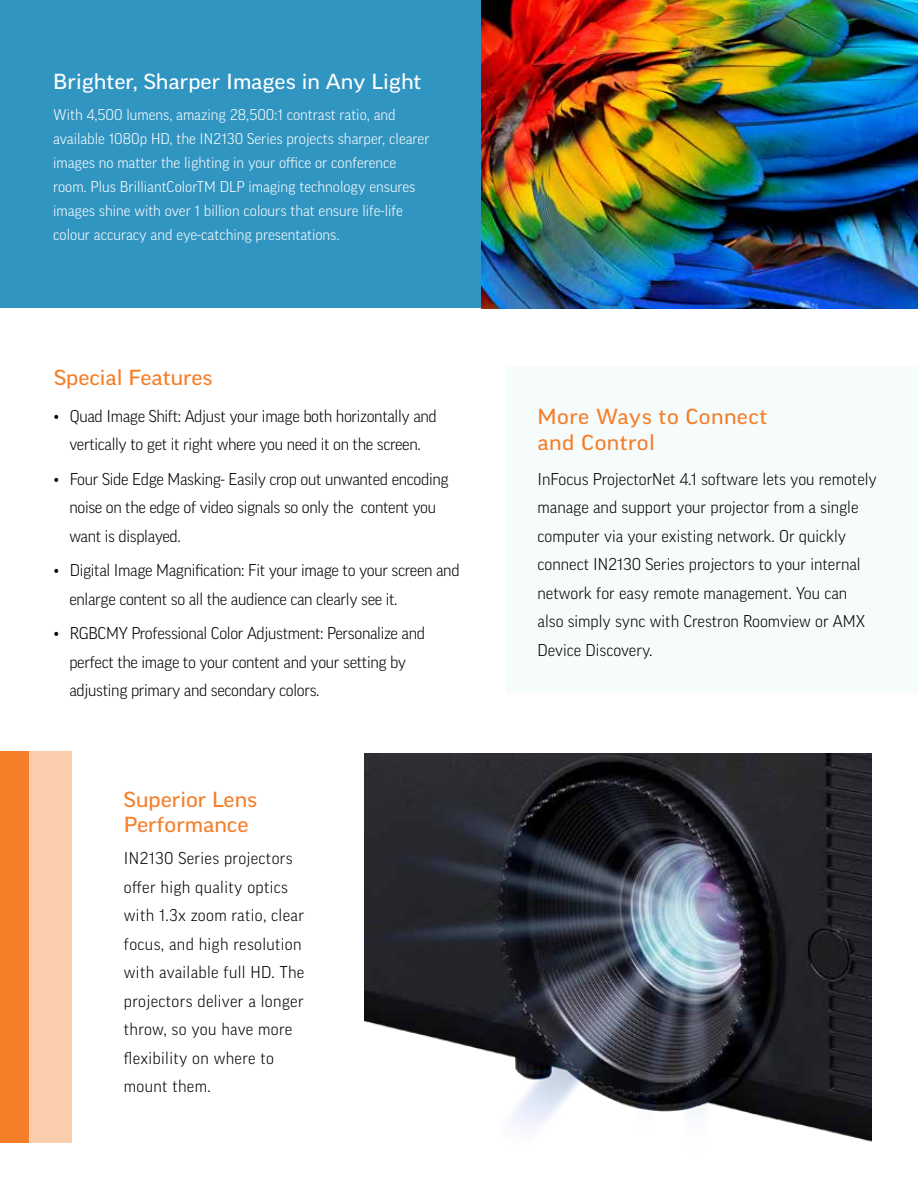
<style>
.page{position:relative;width:918px;height:1188px;background:#fff}
.page>*{position:absolute;margin:0;border:0;box-sizing:border-box;transform-origin:0 0}
.t1{font:expanded 21px/25.2px "Good Pro";color:#f57e29}
.t2{font:expanded 21px "Good Pro";color:#fff}
.t3{font:expanded 21px/25.2px "Good Pro";letter-spacing:.02em;color:#f57e29}
.t4{font:300 16.5px/28.5px "Good Pro";letter-spacing:-.015em;color:#000}
.t5{font:300 16.5px/28.5px "Good Pro";letter-spacing:.02em;color:#000}
.t6{font:300 15px/24px "Good Pro";color:#fff}
</style>
<div class="page">
<div style="left:506px;top:366px;width:412px;height:327px;background:#f6fbfc"></div>
<img style="left:364px;top:754px;width:508px;height:388px">
<div style="left:0;top:0;width:918px;height:308px;background:#3195c2"></div>
<img style="left:482px;top:0;width:436px;height:308px">
<div style="left:0;top:752px;width:29px;height:391px;background:#f57e29"></div>
<div style="left:29px;top:752px;width:43px;height:391px;background:#fbceae"></div>
<p class="t2" style="left:53px;top:70px;width:370px">Brighter, Sharper Images in Any Light</p>
<p class="t6" style="left:53px;top:103px;width:378px">With 4,500 lumens, amazing 28,500:1 contrast ratio, and available 1080p HD, the IN2130 Series projects sharper, clearer images no matter the lighting in your office or conference room. Plus BrilliantColorTM DLP imaging technology ensures images shine with over 1 billion colours that ensure life-life colour accuracy and eye-catching presentations.</p>
<p class="t1" style="left:54px;top:365px;width:160px">Special Features</p>
<p class="t4" style="left:54px;top:402px;width:384px;text-align:center">• Quad Image Shift: Adjust your image both horizontally and vertically to get it right where you need it on the screen.</p>
<p class="t4" style="left:69px;top:465px;width:381px;text-indent:-15px">• Four Side Edge Masking- Easily crop out unwanted encoding noise on the edge of video signals so only the content you want is displayed.</p>
<p class="t4" style="left:69px;top:556px;width:392px;text-indent:-15px">• Digital Image Magnification: Fit your image to your screen and enlarge content so all the audience can clearly see it.</p>
<p class="t4" style="left:69px;top:619px;width:357px;text-indent:-15px">• RGBCMY Professional Color Adjustment: Personalize and perfect the image to your content and your setting by adjusting primary and secondary colors.</p>
<p class="t1" style="left:124px;top:786px;width:135px">Superior Lens<br>Performance</p>
<p class="t5" style="left:124px;top:844px;width:182px">IN2130 Series projectors offer high quality optics with 1.3x zoom ratio, clear focus, and high resolution with available full HD. The projectors deliver a longer throw, so you have more flexibility on where to mount them.</p>
<p class="t3" style="left:538px;top:404px;width:231px">More Ways to Connect and Control</p>
<p class="t4" style="left:538px;top:465px;width:341px">InFocus ProjectorNet 4.1 software lets you remotely manage and support your projector from a single computer via your existing network. Or quickly connect IN2130 Series projectors to your internal network for easy remote management. You can also simply sync with Crestron Roomview or AMX Device Discovery.</p>
</div>
